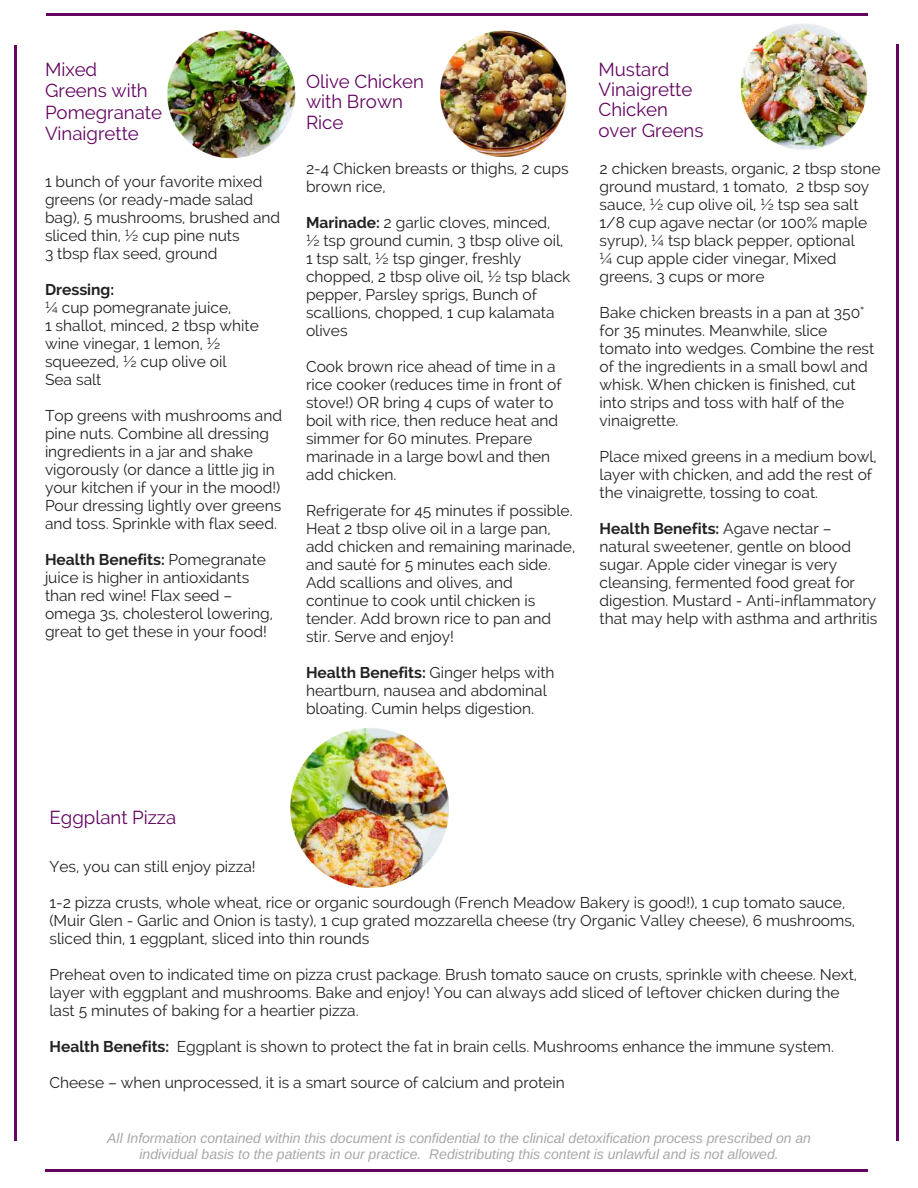
<style>
.page{position:relative;width:918px;height:1188px;background:#fff}
.page>*{position:absolute;margin:0;border:0;box-sizing:border-box;transform-origin:0 0}
.t1{font:18.75px/20.2px "Raleway";color:#630460}
.t2{font:15.6px/18px "Raleway";color:#222}
.t3{font:700 15.6px "Raleway";color:#222}
.t4{font:italic 13.95px/15.8px "Arimo";color:#a8a8a8;text-align:center}
.s1{font-weight:700}
</style>
<div class="page">
<svg style="left:46px;top:15px;width:71px;height:1px"></svg>
<hr style="left:46px;top:13px;width:99px;height:2px;background:#630460">
<hr style="left:14px;top:45px;width:3px;height:99px;background:#630460">
<hr style="left:14px;top:142px;width:3px;height:896px;background:#630460">
<hr style="left:45px;top:1169px;width:100px;height:3px;background:#630460">
<hr style="left:14px;top:1036px;width:3px;height:105px;background:#630460">
<hr style="left:142px;top:1169px;width:622px;height:3px;background:#630460">
<svg style="left:896px;top:1070px;width:1px;height:71px"></svg>
<hr style="left:897px;top:1036px;width:2px;height:105px;background:#630460">
<hr style="left:761px;top:1169px;width:107px;height:3px;background:#630460">
<hr style="left:897px;top:142px;width:2px;height:896px;background:#630460">
<svg style="left:799px;top:15px;width:98px;height:100px"></svg>
<hr style="left:761px;top:13px;width:107px;height:2px;background:#630460">
<hr style="left:897px;top:44px;width:2px;height:100px;background:#630460">
<hr style="left:142px;top:13px;width:622px;height:2px;background:#630460">
<img style="left:167px;top:30px;width:129px;height:129px">
<img style="left:440px;top:30px;width:127px;height:127px">
<img style="left:290px;top:728px;width:159px;height:160px">
<img style="left:740px;top:22px;width:128px;height:128px">
<p class="t1" style="left:45px;top:59px;width:119px;line-height:21.3px">Mixed<br>Greens with<br>Pomegranate<br>Vinaigrette</p>
<p class="t2" style="left:45px;top:173px;width:237px">1 bunch of your favorite mixed greens (or ready-made salad bag), 5 mushrooms, brushed and sliced thin, ½ cup pine nuts<br>3 tbsp flax seed, ground</p>
<p class="t3" style="left:45px;top:281px;width:71px">Dressing:</p>
<p class="t2" style="left:45px;top:299px;width:215px">¼ cup pomegranate juice,<br>1 shallot, minced, 2 tbsp white wine vinegar, 1 lemon, ½ squeezed, ½ cup olive oil<br>Sea salt</p>
<p class="t2" style="left:45px;top:407px;width:239px">Top greens with mushrooms and pine nuts. Combine all dressing ingredients in a jar and shake vigorously (or dance a little jig in your kitchen if your in the mood!)<br>Pour dressing lightly over greens and toss. Sprinkle with flax seed.</p>
<p class="t2" style="left:45px;top:551px;width:229px"><span class="s1">Health Benefits:</span> Pomegranate juice is higher in antioxidants than red wine! Flax seed – omega 3s, cholesterol lowering, great to get these in your food!</p>
<p class="t1" style="left:306px;top:71px;width:120px">Olive Chicken with Brown<br>Rice</p>
<p class="t2" style="left:306px;top:159px;width:264px">2-4 Chicken breasts or thighs, 2 cups brown rice,</p>
<p class="t2" style="left:306px;top:213px;width:266px"><span class="s1">Marinade:</span> 2 garlic cloves, minced,<br>½ tsp ground cumin, 3 tbsp olive oil,<br>1 tsp salt, ½ tsp ginger, freshly chopped, 2 tbsp olive oil, ½ tsp black pepper, Parsley sprigs, Bunch of scallions, chopped, 1 cup kalamata olives</p>
<p class="t2" style="left:306px;top:357px;width:257px">Cook brown rice ahead of time in a rice cooker (reduces time in front of stove!) OR bring 4 cups of water to boil with rice, then reduce heat and simmer for 60 minutes. Prepare marinade in a large bowl and then add chicken.</p>
<p class="t2" style="left:306px;top:501px;width:271px">Refrigerate for 45 minutes if possible.<br>Heat 2 tbsp olive oil in a large pan, add chicken and remaining marinade, and sauté for 5 minutes each side.<br>Add scallions and olives, and continue to cook until chicken is tender. Add brown rice to pan and stir. Serve and enjoy!</p>
<p class="t2" style="left:306px;top:663px;width:250px"><span class="s1">Health Benefits:</span> Ginger helps with heartburn, nausea and abdominal bloating. Cumin helps digestion.</p>
<p class="t1" style="left:598px;top:59px;width:107px">Mustard<br>Vinaigrette<br>Chicken over Greens</p>
<p class="t2" style="left:600px;top:159px;width:282px">2 chicken breasts, organic, 2 tbsp stone ground mustard, 1 tomato, 2 tbsp soy sauce, ½ cup olive oil, ½ tsp sea salt 1/8 cup agave nectar (or 100% maple syrup), ¼ tsp black pepper, optional<br>¼ cup apple cider vinegar, Mixed greens, 3 cups or more</p>
<p class="t2" style="left:600px;top:303px;width:276px">Bake chicken breasts in a pan at 350° for 35 minutes. Meanwhile, slice tomato into wedges. Combine the rest of the ingredients in a small bowl and whisk. When chicken is finished, cut into strips and toss with half of the vinaigrette.</p>
<p class="t2" style="left:600px;top:447px;width:279px">Place mixed greens in a medium bowl, layer with chicken, and add the rest of the vinaigrette, tossing to coat.</p>
<p class="t2" style="left:600px;top:519px;width:279px"><span class="s1">Health Benefits:</span> Agave nectar – natural sweetener, gentle on blood sugar. Apple cider vinegar is very cleansing, fermented food great for digestion. Mustard - Anti-inflammatory that may help with asthma and arthritis</p>
<p class="t1" style="left:50px;top:807px;width:128px">Eggplant Pizza</p>
<p class="t2" style="left:50px;top:858px;width:208px">Yes, you can still enjoy pizza!</p>
<p class="t2" style="left:50px;top:894px;width:807px">1-2 pizza crusts, whole wheat, rice or organic sourdough (French Meadow Bakery is good!), 1 cup tomato sauce, (Muir Glen - Garlic and Onion is tasty), 1 cup grated mozzarella cheese (try Organic Valley cheese), 6 mushrooms, sliced thin, 1 eggplant, sliced into thin rounds</p>
<p class="t2" style="left:50px;top:966px;width:809px">Preheat oven to indicated time on pizza crust package. Brush tomato sauce on crusts, sprinkle with cheese. Next, layer with eggplant and mushrooms. Bake and enjoy! You can always add sliced of leftover chicken during the last 5 minutes of baking for a heartier pizza.</p>
<p class="t2" style="left:50px;top:1038px;width:786px"><span class="s1">Health Benefits:</span> Eggplant is shown to protect the fat in brain cells. Mushrooms enhance the immune system.</p>
<p class="t2" style="left:50px;top:1074px;width:517px">Cheese – when unprocessed, it is a smart source of calcium and protein</p>
<p class="t4" style="left:107px;top:1131px;width:705px">All Information contained within this document is confidential to the clinical detoxification process prescribed on an individual basis to the patients in our practice. Redistributing this content is unlawful and is not allowed.</p>
</div>
